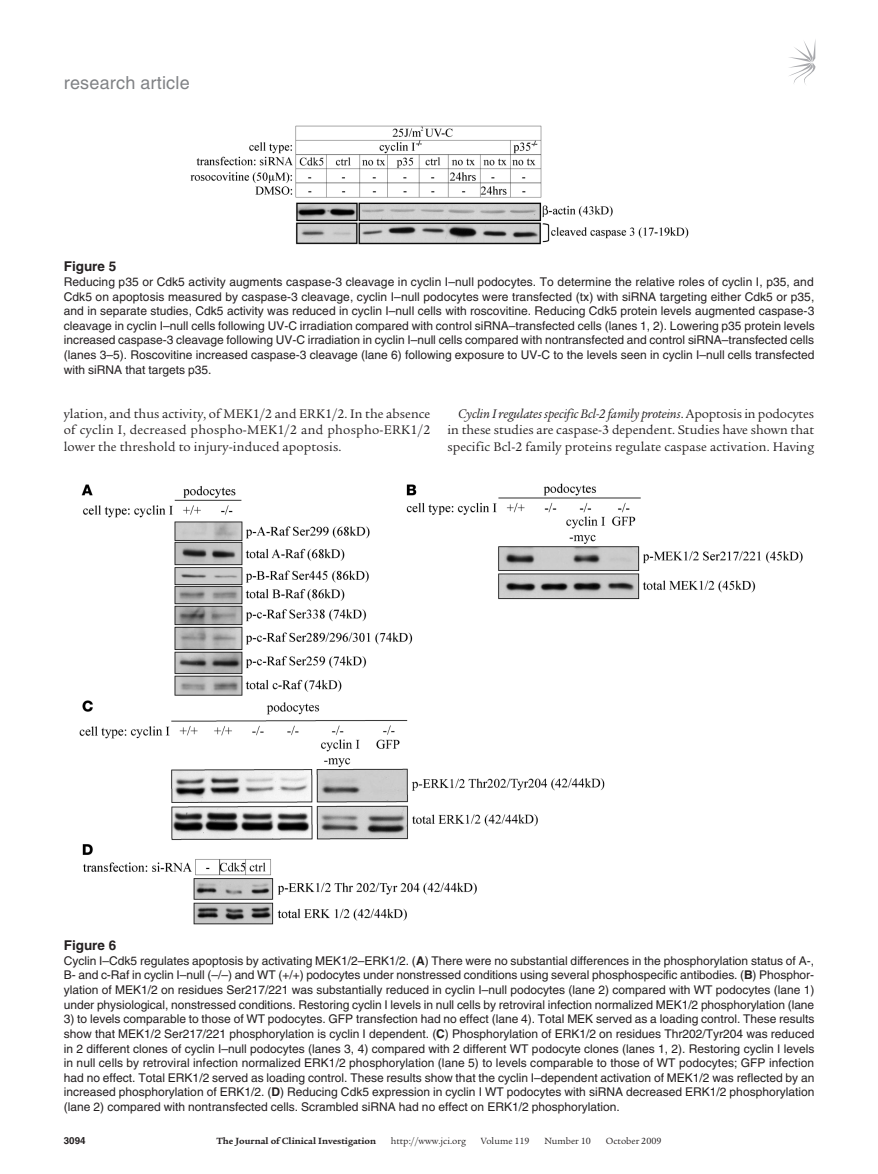
<style>
.page{position:relative;width:878px;height:1174px;background:#fff}
.page>*{position:absolute;margin:0;border:0;box-sizing:border-box;transform-origin:0 0}
.t1{font:18px "Helvetica LT Std";letter-spacing:.01em;color:#808285}
.t2{font:13.5px/16.5px "Legacy Serif Std";letter-spacing:.005em;color:#231f20;text-align:justify}
.t3{font:700 13.5px "Helvetica LT Std";color:#231f20}
.t4{font:12px/14.7px "Helvetica LT Std";color:#231f20;text-align:justify}
.t5{font:9.75px "Legacy Serif Std";color:#231f20}
.t6{font:700 9.75px "Legacy Serif Std";color:#231f20}
.t7{font:700 9.75px "Helvetica LT Std";color:#231f20}
.s1{font-style:italic}
.s2{font-weight:700}
</style>
<div class="page">
<svg style="left:789px;top:41px;width:26px;height:44px"></svg>
<img style="left:190px;top:125px;width:499px;height:120px">
<img style="left:79px;top:483px;width:724px;height:442px">
<h1 class="t1" style="left:64px;top:72px;width:127px">research article</h1>
<p class="t3" style="left:64px;top:258px;width:54px">Figure 5</p>
<p class="t4" style="left:64px;top:274px;width:752px">Reducing p35 or Cdk5 activity augments caspase-3 cleavage in cyclin I–null podocytes. To determine the relative roles of cyclin I, p35, and Cdk5 on apoptosis measured by caspase-3 cleavage, cyclin I–null podocytes were transfected (tx) with siRNA targeting either Cdk5 or p35, and in separate studies, Cdk5 activity was reduced in cyclin I–null cells with roscovitine. Reducing Cdk5 protein levels augmented caspase-3 cleavage in cyclin I–null cells following UV-C irradiation compared with control siRNA–transfected cells (lanes 1, 2). Lowering p35 protein levels increased caspase-3 cleavage following UV-C irradiation in cyclin I–null cells compared with nontransfected and control siRNA–transfected cells (lanes 3–5). Roscovitine increased caspase-3 cleavage (lane 6) following exposure to UV-C to the levels seen in cyclin I–null cells transfected with siRNA that targets p35.</p>
<p class="t2" style="left:64px;top:405px;width:368px">ylation, and thus activity, of MEK1/2 and ERK1/2. In the absence of cyclin I, decreased phospho-MEK1/2 and phospho-ERK1/2 lower the threshold to injury-induced apoptosis.</p>
<p class="t2" style="left:447px;top:405px;width:368px;text-indent:11px"><span class="s1">Cyclin I regulates specific Bcl-2 family proteins</span>. Apoptosis in podocytes in these studies are caspase-3 dependent. Studies have shown that specific Bcl-2 family proteins regulate caspase activation. Having</p>
<p class="t3" style="left:64px;top:937px;width:54px">Figure 6</p>
<p class="t4" style="left:64px;top:953px;width:752px">Cyclin I–Cdk5 regulates apoptosis by activating MEK1/2–ERK1/2. (<span class="s2">A</span>) There were no substantial differences in the phosphorylation status of A-, B- and c-Raf in cyclin I–null (–/–) and WT (+/+) podocytes under nonstressed conditions using several phosphospecific antibodies. (<span class="s2">B</span>) Phosphor&shy;ylation of MEK1/2 on residues Ser217/221 was substantially reduced in cyclin I–null podocytes (lane 2) compared with WT podocytes (lane 1) under physiological, nonstressed conditions. Restoring cyclin I levels in null cells by retroviral infection normalized MEK1/2 phosphorylation (lane</p>
<p class="t4" style="left:64px;top:1011px;width:752px">3) to levels comparable to those of WT podocytes. GFP transfection had no effect (lane 4). Total MEK served as a loading control. These results show that MEK1/2 Ser217/221 phosphorylation is cyclin I dependent. (<span class="s2">C</span>) Phosphorylation of ERK1/2 on residues Thr202/Tyr204 was reduced in 2 different clones of cyclin I–null podocytes (lanes 3, 4) compared with 2 different WT podocyte clones (lanes 1, 2). Restoring cyclin I levels in null cells by retroviral infection normalized ERK1/2 phosphorylation (lane 5) to levels comparable to those of WT podocytes; GFP infection had no effect. Total ERK1/2 served as loading control. These results show that the cyclin I–dependent activation of MEK1/2 was reflected by an increased phosphorylation of ERK1/2. (<span class="s2">D</span>) Reducing Cdk5 expression in cyclin I WT podocytes with siRNA decreased ERK1/2 phosphorylation (lane 2) compared with nontransfected cells. Scrambled siRNA had no effect on ERK1/2 phosphorylation.</p>
<p class="t7" style="left:64px;top:1134px;width:23px">3094</p>
<p class="t6" style="left:216px;top:1135px;width:161px">The Journal of Clinical Investigation</p>
<p class="t5" style="left:391px;top:1135px;width:77px">http://www.jci.org</p>
<p class="t5" style="left:480px;top:1135px;width:50px">Volume 119</p>
<p class="t5" style="left:544px;top:1135px;width:48px">Number 10</p>
<p class="t5" style="left:605px;top:1135px;width:57px">October 2009</p>
</div>
